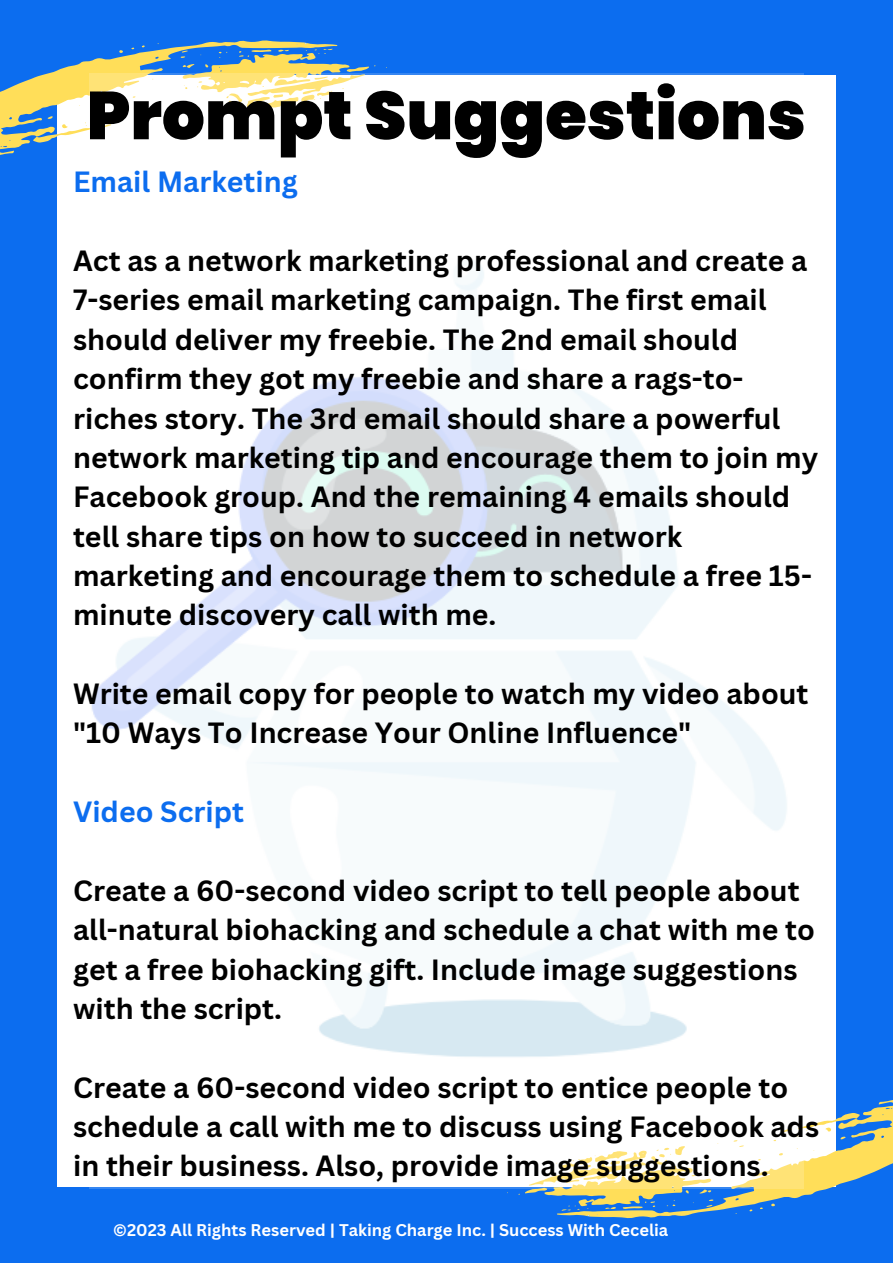
<style>
.page{position:relative;width:893px;height:1264px;background:#fff}
.page>*{position:absolute;margin:0;border:0;box-sizing:border-box;transform-origin:0 0}
.t1{font:900 67.5px "Poppins";color:#000}
.t2{font:700 28.5px/39.3px "Canva Sans";color:#000}
.t3{font:700 28.5px "Canva Sans";color:#0c6def}
.t4{font:700 16.5px "Canva Sans";color:#fff}
</style>
<div class="page">
<div style="left:0;top:0;width:892px;height:1262px;background:#0c6def"></div>
<div style="left:57px;top:75px;width:778px;height:1112px;background:#fff"></div>
<svg style="left:0;top:46px;width:175px;height:109px"></svg>
<svg style="left:119px;top:50px;width:4px;height:3px"></svg>
<svg style="left:33px;top:116px;width:56px;height:29px"></svg>
<svg style="left:175px;top:40px;width:201px;height:33px"></svg>
<svg style="left:718px;top:1083px;width:174px;height:131px"></svg>
<svg style="left:770px;top:1203px;width:5px;height:3px"></svg>
<svg style="left:759px;top:1206px;width:4px;height:3px"></svg>
<svg style="left:803px;top:1110px;width:57px;height:31px"></svg>
<svg style="left:518px;top:1188px;width:200px;height:31px"></svg>
<img style="left:89px;top:73px;width:714px;height:1115px">
<p class="t1" style="left:87px;top:68px;width:721px">Prompt Suggestions</p>
<p class="t3" style="left:73px;top:162px;width:226px">Email Marketing</p>
<p class="t2" style="left:73px;top:240px;width:746px">Act as a network marketing professional and create a 7-series email marketing campaign. The first email should deliver my freebie. The 2nd email should confirm they got my freebie and share a rags-to&shy;riches story. The 3rd email should share a powerful network marketing tip and encourage them to join my Facebook group. And the remaining 4 emails should tell share tips on how to succeed in network marketing and encourage them to schedule a free 15- minute discovery call with me.</p>
<p class="t2" style="left:73px;top:673px;width:736px">Write email copy for people to watch my video about "10 Ways To Increase Your Online Influence"</p>
<p class="t3" style="left:73px;top:791px;width:172px">Video Script</p>
<p class="t2" style="left:73px;top:870px;width:743px">Create a 60-second video script to tell people about all-natural biohacking and schedule a chat with me to get a free biohacking gift. Include image suggestions with the script.</p>
<p class="t2" style="left:73px;top:1066px;width:747px">Create a 60-second video script to entice people to schedule a call with me to discuss using Facebook ads in their business. Also, provide image suggestions.</p>
<p class="t4" style="left:113px;top:1218px;width:556px">©2023 All Rights Reserved | Taking Charge Inc. | Success With Cecelia</p>
</div>
